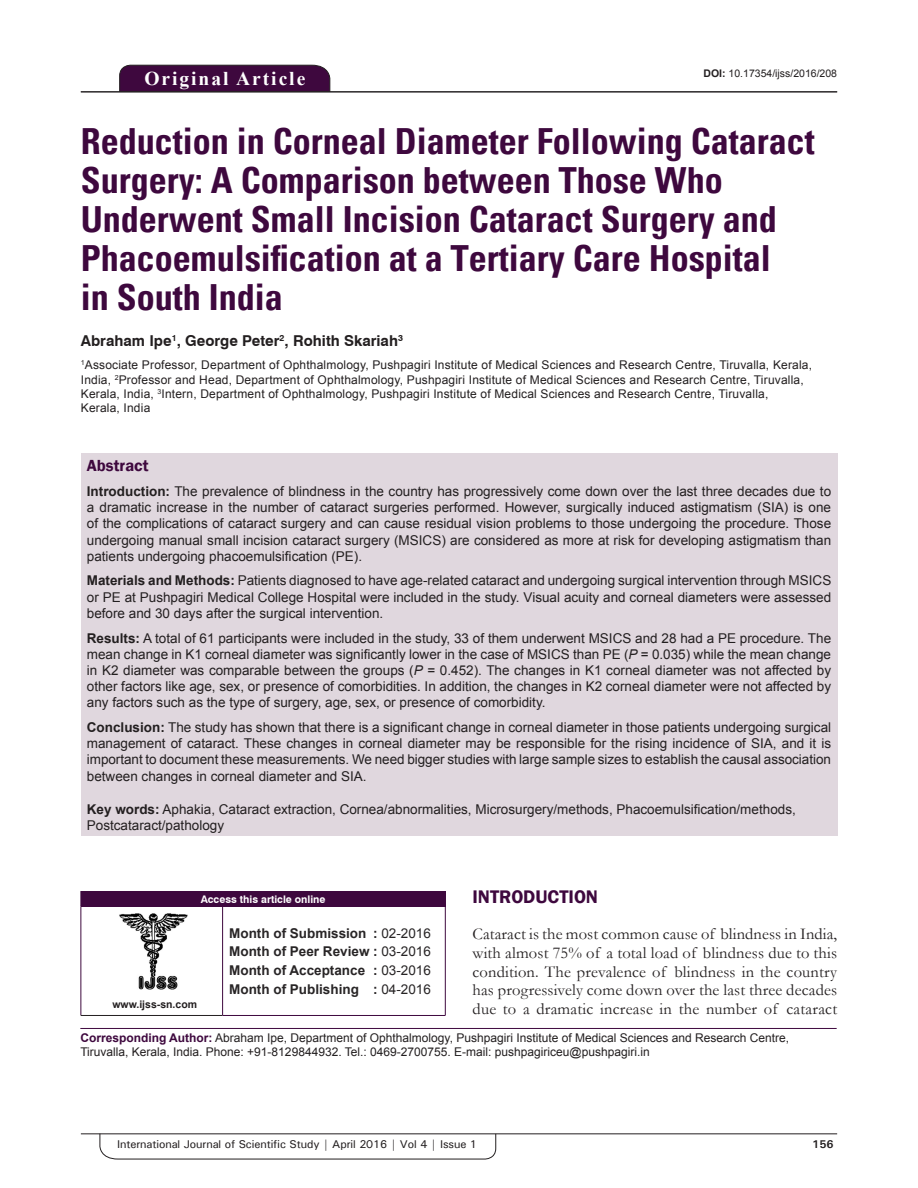
<style>
.page{position:relative;width:918px;height:1188px;background:#fff}
.page>*{position:absolute;margin:0;border:0;box-sizing:border-box;transform-origin:0 0}
.AT{font:700 condensed 36px/39px "Univers";color:#3e083e}
.AH{font:700 19.5px "Times New Roman";letter-spacing:.1em;color:#fff}
.t1{font:600 18.75px "Franklin Gothic";color:#3e083e}
.TX{font:16.5px/18.8px "Garamond";letter-spacing:.015em;color:#231f20;text-align:justify}
.ABSH{font:600 16.5px "Franklin Gothic";color:#3e083e}
.AU{font:700 15px "Swiss 721 BT";color:#231f20}
.ABS{font:13.5px/16.2px "Arial";color:#231f20;text-align:justify}
.KWD{font:13.5px/16.2px "Arial";color:#231f20}
.HIS{font:700 13.5px/18.8px "Arial";color:#282526;text-align:justify}
.AFF{font:12px/14.4px "Arial";letter-spacing:.015em;color:#231f20}
.ADD{font:12px/14.4px "Arial";color:#231f20}
.t2{font:500 11.25px "Univers";letter-spacing:-.01em;color:#231f20}
.t3{font:700 11.25px "Univers";color:#231f20}
.DOI{font:10.5px "Arial";color:#231f20}
.AAO{font:700 10.5px "Swiss 721 BT";color:#fff}
.Web{font:700 10.5px "Arial";color:#231f20}
.s1{font-weight:700}
.s2{font-style:italic}
.s3{font-weight:400}
.s4{font-weight:700;color:#3e083e}
</style>
<div class="page">
<hr style="left:81px;top:1134px;width:756px;height:1px;background:#231f20">
<svg style="left:100px;top:1133px;width:396px;height:26px"></svg>
<div style="left:119px;top:65px;width:211px;height:26px;background:#3e083e"></div>
<hr style="left:81px;top:91px;width:756px;height:1px;background:#231f20">
<div style="left:81px;top:454px;width:756px;height:382px;background:#e0d7de"></div>
<img style="left:119px;top:913px;width:69px;height:76px">
<div style="left:81px;top:891px;width:364px;height:15px;background:#3e083e"></div>
<svg style="left:445px;top:891px;width:1px;height:15px"></svg>
<hr style="left:81px;top:906px;width:142px;height:1px;background:#3e083e">
<hr style="left:81px;top:906px;width:1px;height:109px;background:#3e083e">
<hr style="left:81px;top:1015px;width:142px;height:1px;background:#231f20">
<hr style="left:223px;top:906px;width:223px;height:1px;background:#3e083e">
<hr style="left:222px;top:906px;width:1px;height:109px;background:#3e083e">
<hr style="left:445px;top:906px;width:1px;height:109px;background:#3e083e">
<hr style="left:223px;top:1015px;width:223px;height:1px;background:#3e083e">
<hr style="left:80px;top:1028px;width:757px;height:1px;background:#3e083e">
<p class="AH" style="left:144px;top:64px;width:162px">Original Article</p>
<p class="DOI" style="left:703px;top:66px;width:135px"><span class="s1">DOI:</span> 10.17354/ijss/2016/208</p>
<p class="AT" style="left:81px;top:122px;width:736px">Reduction in Corneal Diameter Following Cataract Surgery: A Comparison between Those Who Underwent Small Incision Cataract Surgery and Phacoemulsification at a Tertiary Care Hospital<br>in South India</p>
<p class="AU" style="left:81px;top:332px;width:324px">Abraham Ipe<sup>1</sup>, George Peter<sup>2</sup>, Rohith Skariah<sup>3</sup></p>
<p class="AFF" style="left:81px;top:358px;width:733px"><sup>1</sup>Associate Professor, Department of Ophthalmology, Pushpagiri Institute of Medical Sciences and Research Centre, Tiruvalla, Kerala, India, <sup>2</sup>Professor and Head, Department of Ophthalmology, Pushpagiri Institute of Medical Sciences and Research Centre, Tiruvalla, Kerala, India, <sup>3</sup>Intern, Department of Ophthalmology, Pushpagiri Institute of Medical Sciences and Research Centre, Tiruvalla,<br>Kerala, India</p>
<p class="ABSH" style="left:87px;top:456px;width:63px">Abstract</p>
<p class="ABS" style="left:87px;top:483px;width:746px"><span class="s1">Introduction:</span> The prevalence of blindness in the country has progressively come down over the last three decades due to a dramatic increase in the number of cataract surgeries performed. However, surgically induced astigmatism (SIA) is one of the complications of cataract surgery and can cause residual vision problems to those undergoing the procedure. Those undergoing manual small incision cataract surgery (MSICS) are considered as more at risk for developing astigmatism than patients undergoing phacoemulsification (PE).</p>
<p class="ABS" style="left:87px;top:573px;width:746px"><span class="s1">Materials and Methods:</span> Patients diagnosed to have age-related cataract and undergoing surgical intervention through MSICS or PE at Pushpagiri Medical College Hospital were included in the study. Visual acuity and corneal diameters were assessed before and 30 days after the surgical intervention.</p>
<p class="ABS" style="left:87px;top:630px;width:746px"><span class="s1">Results:</span> A total of 61 participants were included in the study, 33 of them underwent MSICS and 28 had a PE procedure. The mean change in K1 corneal diameter was significantly lower in the case of MSICS than PE (<span class="s2">P</span> = 0.035) while the mean change in K2 diameter was comparable between the groups (<span class="s2">P</span> = 0.452). The changes in K1 corneal diameter was not affected by other factors like age, sex, or presence of comorbidities. In addition, the changes in K2 corneal diameter were not affected by any factors such as the type of surgery, age, sex, or presence of comorbidity.</p>
<p class="ABS" style="left:87px;top:719px;width:746px"><span class="s1">Conclusion:</span> The study has shown that there is a significant change in corneal diameter in those patients undergoing surgical management of cataract. These changes in corneal diameter may be responsible for the rising incidence of SIA, and it is important to document these measurements. We need bigger studies with large sample sizes to establish the causal association between changes in corneal diameter and SIA.</p>
<p class="KWD" style="left:87px;top:801px;width:711px"><span class="s1">Key words:</span> Aphakia, Cataract extraction, Cornea/abnormalities, Microsurgery/methods, Phacoemulsification/methods,<br>Postcataract/pathology</p>
<h1 class="t1" style="left:473px;top:885px;width:127px">INTRODUCTION</h1>
<p class="TX" style="left:473px;top:924px;width:366px">Cataract is the most common cause of blindness in India, with almost 75% of a total load of blindness due to this condition. The prevalence of blindness in the country has progressively come down over the last three decades due to a dramatic increase in the number of cataract</p>
<p class="AAO" style="left:201px;top:892px;width:126px">Access this article online</p>
<p class="HIS" style="left:229px;top:924px;width:203px">Month of Submission : <span class="s3">02-2016<br></span>Month of Peer Review : <span class="s3">03-2016<br></span>Month of Acceptance : <span class="s3">03-2016<br></span>Month of Publishing : <span class="s3">04-2016</span></p>
<p class="ADD" style="left:80px;top:1030px;width:710px"><span class="s4">Corresponding Author:</span> Abraham Ipe, Department of Ophthalmology, Pushpagiri Institute of Medical Sciences and Research Centre,<br>Tiruvalla, Kerala, India. Phone: +91-8129844932. Tel.: 0469-2700755. E-mail: pushpagiriceu@pushpagiri.in</p>
<p class="Web" style="left:112px;top:996px;width:86px">www.ijss-sn.com</p>
<p class="t2" style="left:117px;top:1137px;width:361px">International Journal of Scientific Study | April 2016 | Vol 4 | Issue 1</p>
<p class="t3" style="left:812px;top:1137px;width:23px">156</p>
</div>
